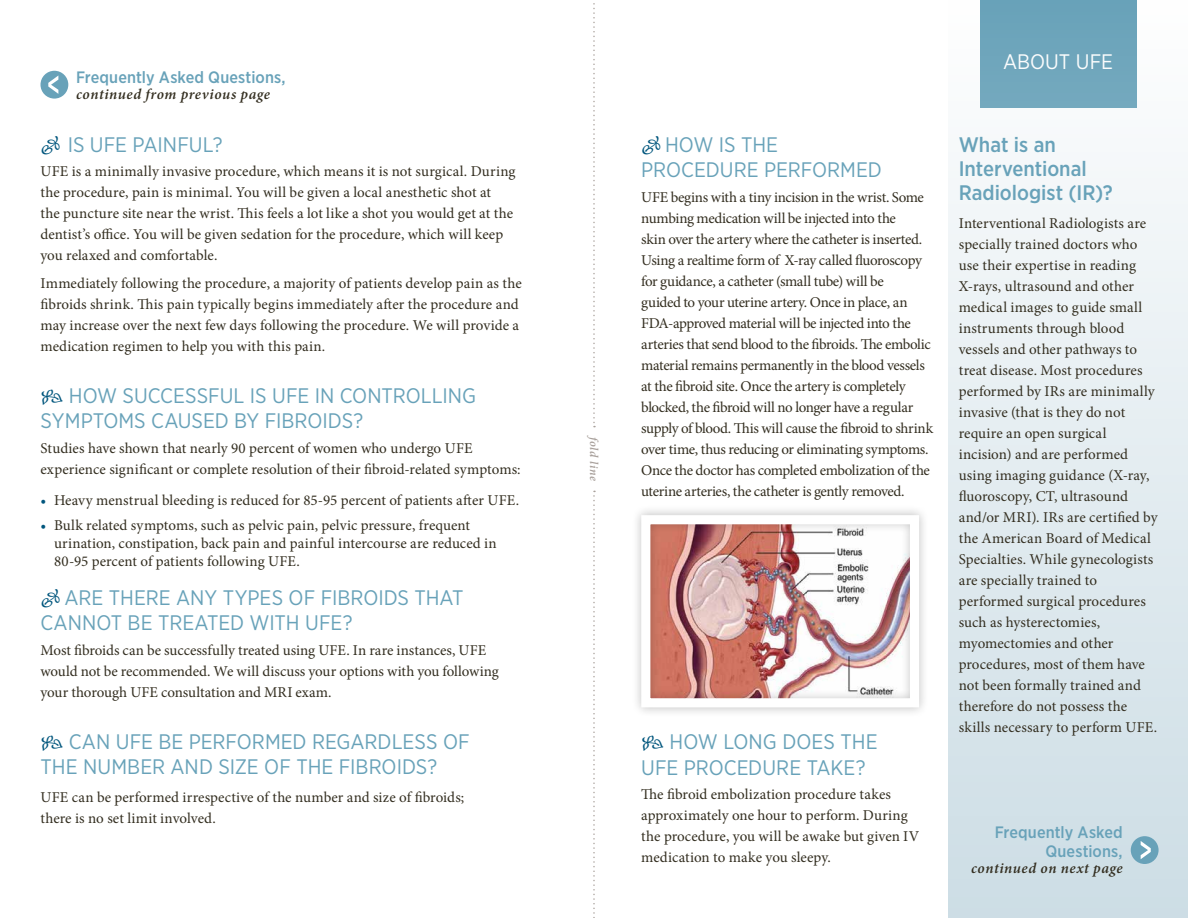
<style>
.page{position:relative;width:1188px;height:918px;background:#fff}
.page>*{position:absolute;margin:0;border:0;box-sizing:border-box;transform-origin:0 0}
.t1{font:21px/25.2px "Gotham Narrow";color:#68a2b9}
.t2{font:500 21px/24px "Gotham Narrow";color:#68a2b9}
.t3{font:21px "Gotham Narrow";color:#fff}
.t4{font:500 16.5px/19.5px "Gotham Narrow";letter-spacing:.005em;color:#68a2b9;text-align:right}
.t5{font:15px/21px "Minion Pro";color:#332e20}
.t6{font:15px/21px "Minion Pro";letter-spacing:-.03em;color:#332e20}
.t7{font:italic 600 15px "Minion Pro";letter-spacing:.035em;color:#332e20}
.t8{font:italic 600 12px "Minion Pro";color:#a9a19c}
.s1{font-family:"Minion Pro";color:#00567d}
.s2{color:#00567d}
</style>
<div class="page">
<div style="left:41px;top:71px;width:27px;height:28px;background:#68a2b9;border-radius:50%"></div>
<svg style="left:48px;top:76px;width:10px;height:18px"></svg>
<svg style="left:948px;top:0;width:240px;height:918px"></svg>
<div style="left:631px;top:505px;width:298px;height:212px;background:#f9f9f9"></div>
<img style="left:638px;top:511px;width:285px;height:200px">
<div style="left:1131px;top:836px;width:28px;height:28px;background:#68a2b9;border-radius:50%"></div>
<svg style="left:1141px;top:841px;width:10px;height:18px"></svg>
<svg style="left:593px;top:3px;width:2px;height:424px"></svg>
<svg style="left:593px;top:491px;width:2px;height:427px"></svg>
<p class="t4" style="left:76px;top:68px;width:211px">Frequently Asked Questions,</p>
<p class="t7" style="left:76px;top:84px;width:195px">continued from previous page</p>
<h1 class="t1" style="left:40px;top:131px;width:183px"><span class="s1">•</span> IS UFE PAINFUL?</h1>
<p class="t5" style="left:40px;top:161px;width:477px">UFE is a minimally invasive procedure, which means it is not surgical. During the procedure, pain is minimal. You will be given a local anesthetic shot at<br>the puncture site near the wrist. This feels a lot like a shot you would get at the dentist’s office. You will be given sedation for the procedure, which will keep you relaxed and comfortable.</p>
<p class="t5" style="left:40px;top:273px;width:483px">Immediately following the procedure, a majority of patients develop pain as the fibroids shrink. This pain typically begins immediately after the procedure and may increase over the next few days following the procedure. We will provide a medication regimen to help you with this pain.</p>
<h1 class="t1" style="left:40px;top:383px;width:437px"><span class="s1">•</span> HOW SUCCESSFUL IS UFE IN CONTROLLING<br>SYMPTOMS CAUSED BY FIBROIDS?</h1>
<p class="t5" style="left:40px;top:438px;width:482px">Studies have shown that nearly 90 percent of women who undergo UFE experience significant or complete resolution of their fibroid-related symptoms:</p>
<p class="t5" style="left:40px;top:490px;width:480px"><span class="s2">•</span> Heavy menstrual bleeding is reduced for 85-95 percent of patients after UFE.</p>
<p class="t5" style="left:54px;top:517px;width:444px;line-height:18px;text-indent:-14px"><span class="s2">•</span> Bulk related symptoms, such as pelvic pain, pelvic pressure, frequent urination, constipation, back pain and painful intercourse are reduced in<br>80-95 percent of patients following UFE.</p>
<h1 class="t1" style="left:40px;top:585px;width:425px"><span class="s1">•</span> ARE THERE ANY TYPES OF FIBROIDS THAT<br>CANNOT BE TREATED WITH UFE?</h1>
<p class="t5" style="left:40px;top:639px;width:460px">Most fibroids can be successfully treated using UFE. In rare instances, UFE would not be recommended. We will discuss your options with you following your thorough UFE consultation and MRI exam.</p>
<h1 class="t1" style="left:40px;top:728px;width:431px"><span class="s1">•</span> CAN UFE BE PERFORMED REGARDLESS OF<br>THE NUMBER AND SIZE OF THE FIBROIDS?</h1>
<p class="t5" style="left:40px;top:787px;width:425px">UFE can be performed irrespective of the number and size of fibroids; there is no set limit involved.</p>
<p class="t8" style="left:603px;top:437px;width:45px;rotate:90deg">fold line</p>
<h1 class="t3" style="left:1003px;top:48px;width:111px">ABOUT UFE</h1>
<h1 class="t1" style="left:641px;top:131px;width:242px"><span class="s1">•</span> HOW IS THE<br>PROCEDURE PERFORMED</h1>
<p class="t6" style="left:641px;top:186px;width:293px">UFE begins with a tiny incision in the wrist. Some numbing medication will be injected into the<br>skin over the artery where the catheter is inserted.<br>Using a realtime form of X-ray called fluoroscopy for guidance, a catheter (small tube) will be<br>guided to your uterine artery. Once in place, an FDA-approved material will be injected into the arteries that send blood to the fibroids. The embolic material remains permanently in the blood vessels at the fibroid site. Once the artery is completely blocked, the fibroid will no longer have a regular supply of blood. This will cause the fibroid to shrink over time, thus reducing or eliminating symptoms.<br>Once the doctor has completed embolization of the uterine arteries, the catheter is gently removed.</p>
<h1 class="t1" style="left:641px;top:729px;width:238px"><span class="s1">•</span> HOW LONG DOES THE<br>UFE PROCEDURE TAKE?</h1>
<p class="t5" style="left:641px;top:784px;width:280px">The fibroid embolization procedure takes approximately one hour to perform. During the procedure, you will be awake but given IV medication to make you sleepy.</p>
<h1 class="t2" style="left:959px;top:132px;width:155px">What is an<br>Interventional<br>Radiologist (IR)?</h1>
<p class="t5" style="left:959px;top:212px;width:200px">Interventional Radiologists are specially trained doctors who use their expertise in reading<br>X-rays, ultrasound and other medical images to guide small instruments through blood vessels and other pathways to treat disease. Most procedures performed by IRs are minimally invasive (that is they do not require an open surgical incision) and are performed using imaging guidance (X-ray, fluoroscopy, CT, ultrasound and/or MRI). IRs are certified by the American Board of Medical<br>Specialties. While gynecologists are specially trained to performed surgical procedures such as hysterectomies, myomectomies and other procedures, most of them have not been formally trained and therefore do not possess the skills necessary to perform UFE.</p>
<p class="t4" style="left:995px;top:822px;width:129px">Frequently Asked<br>Questions,</p>
<p class="t7" style="left:971px;top:857px;width:153px">continued on next page</p>
</div>
